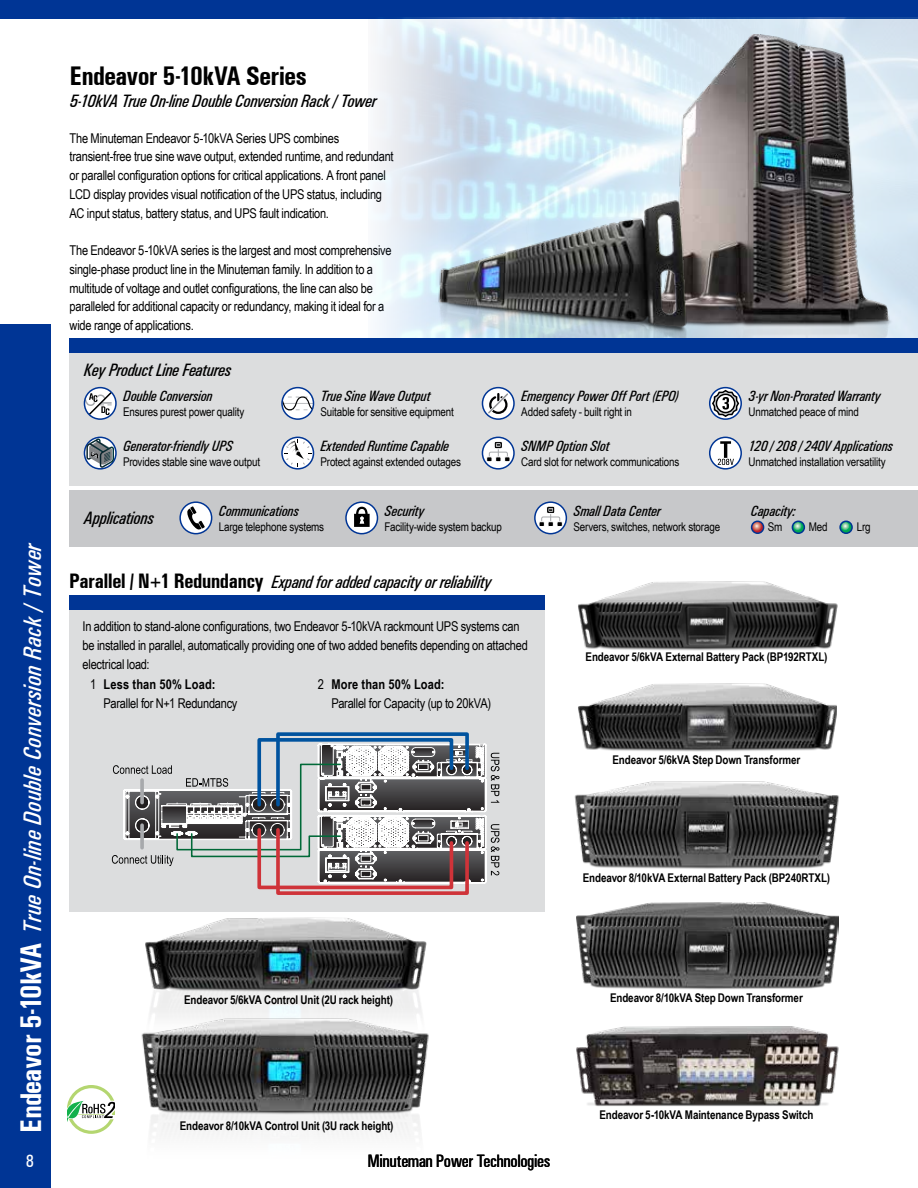
<style>
.page{position:relative;width:918px;height:1188px;background:#fff}
.page>*{position:absolute;margin:0;border:0;box-sizing:border-box;transform-origin:0 0}
.t1{font:27px "Univers Condensed WE Bold";letter-spacing:-.025em;color:#000}
.t2{font:italic 25.5px "Univers Condensed WE Medium";color:#fff}
.t3{font:italic 18px "Univers Condensed WE Medium";letter-spacing:-.02em;color:#000}
.t4{font:18px "Univers Condensed WE Medium";letter-spacing:-.02em;color:#000}
.t5{font:18px "Univers Condensed WE Medium";color:#fff}
.t6{font:italic 15px "Univers Condensed WE Medium";letter-spacing:-.02em;color:#000}
.t7{font:13.5px/18.8px "Arial Narrow";letter-spacing:-.02em;color:#000}
.t8{font:12px "Arial Narrow";letter-spacing:-.015em;color:#000}
.t9{font:700 12px "Arial Narrow";letter-spacing:-.01em;color:#000}
.s1{font-family:"Univers Condensed WE Bold";font-style:normal;font-size:30px}
.s2{font-family:"Univers Condensed WE Bold";font-style:normal;font-size:21px}
.s3{font-weight:700}
</style>
<div class="page">
<div style="left:0;top:325px;width:50px;height:863px;background:#003595"></div>
<div style="left:70px;top:352px;width:848px;height:134px;background:#dcddde"></div>
<div style="left:70px;top:490px;width:848px;height:56px;background:#c7c8ca"></div>
<div style="left:0;top:0;width:918px;height:18px;background:#003595"></div>
<div style="left:69px;top:608px;width:476px;height:304px;background:#dcddde"></div>
<div style="left:69px;top:596px;width:476px;height:14px;background:#003595"></div>
<svg style="left:180px;top:502px;width:32px;height:32px"></svg>
<svg style="left:187px;top:506px;width:18px;height:24px"></svg>
<div style="left:179px;top:501px;width:33px;height:33px;border:2px solid #003595;border-radius:50%"></div>
<div style="left:346px;top:502px;width:31px;height:32px;background:#fff;border-radius:50%"></div>
<svg style="left:354px;top:507px;width:16px;height:20px"></svg>
<div style="left:345px;top:501px;width:33px;height:33px;border:2px solid #003595;border-radius:50%"></div>
<svg style="left:535px;top:502px;width:31px;height:32px"></svg>
<div style="left:546px;top:506px;width:9px;height:8px;border:1px solid #fff;border-radius:2px"></div>
<svg style="left:539px;top:507px;width:24px;height:20px"></svg>
<div style="left:534px;top:501px;width:33px;height:33px;border:2px solid #003595;border-radius:50%"></div>
<div style="left:70px;top:338px;width:848px;height:14px;background:#003595"></div>
<svg style="left:752px;top:521px;width:12px;height:10px"></svg>
<div style="left:751px;top:521px;width:13px;height:13px;border:2px solid #003595;border-radius:50%"></div>
<svg style="left:792px;top:521px;width:12px;height:12px"></svg>
<div style="left:792px;top:521px;width:13px;height:13px;border:2px solid #003595;border-radius:50%"></div>
<svg style="left:841px;top:521px;width:10px;height:12px"></svg>
<div style="left:839px;top:521px;width:14px;height:13px;border:2px solid #003595;border-radius:50%"></div>
<img style="left:368px;top:18px;width:550px;height:320px">
<svg style="left:282px;top:388px;width:32px;height:31px"></svg>
<svg style="left:282px;top:396px;width:32px;height:15px"></svg>
<div style="left:281px;top:387px;width:33px;height:33px;border:2px solid #003595;border-radius:50%"></div>
<div style="left:282px;top:437px;width:32px;height:32px;background:#1d4b9e;border-radius:50%"></div>
<svg style="left:284px;top:439px;width:28px;height:28px"></svg>
<div style="left:281px;top:437px;width:33px;height:33px;border:2px solid #003595;border-radius:50%"></div>
<svg style="left:84px;top:388px;width:32px;height:31px"></svg>
<div style="left:84px;top:387px;width:33px;height:33px;border:2px solid #003595;border-radius:50%"></div>
<svg style="left:482px;top:388px;width:32px;height:31px"></svg>
<svg style="left:485px;top:390px;width:26px;height:26px"></svg>
<div style="left:482px;top:387px;width:33px;height:33px;border:2px solid #003595;border-radius:50%"></div>
<svg style="left:711px;top:389px;width:29px;height:29px"></svg>
<div style="left:709px;top:387px;width:33px;height:33px;border:2px solid #003595;border-radius:50%"></div>
<svg style="left:710px;top:437px;width:31px;height:32px"></svg>
<svg style="left:718px;top:441px;width:16px;height:24px"></svg>
<div style="left:709px;top:437px;width:33px;height:33px;border:2px solid #003595;border-radius:50%"></div>
<svg style="left:482px;top:437px;width:32px;height:32px"></svg>
<div style="left:494px;top:441px;width:9px;height:8px;border:1px solid #fff;border-radius:2px"></div>
<svg style="left:486px;top:442px;width:24px;height:20px"></svg>
<div style="left:482px;top:437px;width:33px;height:33px;border:2px solid #003595;border-radius:50%"></div>
<svg style="left:112px;top:732px;width:388px;height:163px"></svg>
<img style="left:578px;top:581px;width:260px;height:70px">
<img style="left:578px;top:683px;width:259px;height:69px">
<img style="left:576px;top:1026px;width:263px;height:80px">
<img style="left:574px;top:781px;width:265px;height:88px">
<img style="left:145px;top:917px;width:282px;height:97px">
<img style="left:141px;top:1014px;width:288px;height:121px">
<img style="left:633px;top:35px;width:267px;height:303px">
<img style="left:432px;top:197px;width:259px;height:140px">
<svg style="left:68px;top:1085px;width:47px;height:49px"></svg>
<img style="left:576px;top:903px;width:263px;height:87px">
<div style="left:84px;top:437px;width:32px;height:32px;background:#16469c;border-radius:50%"></div>
<div style="left:84px;top:437px;width:33px;height:33px;border:2px solid #003595;border-radius:50%"></div>
<svg style="left:86px;top:439px;width:28px;height:29px"></svg>
<h1 class="t1" style="left:70px;top:60px;width:239px">Endeavor 5-10kVA Series</h1>
<h3 class="t3" style="left:70px;top:90px;width:309px">5-10kVA True On-line Double Conversion Rack / Tower</h3>
<p class="t7" style="left:70px;top:128px;width:325px">The Minuteman Endeavor 5-10kVA Series UPS combines transient-free true sine wave output, extended runtime, and redundant or parallel configuration options for critical applications. A front panel LCD display provides visual notification of the UPS status, including AC input status, battery status, and UPS fault indication.</p>
<p class="t7" style="left:70px;top:241px;width:323px">The Endeavor 5-10kVA series is the largest and most comprehensive single-phase product line in the Minuteman family. In addition to a multitude of voltage and outlet configurations, the line can also be paralleled for additional capacity or redundancy, making it ideal for a wide range of applications.</p>
<h2 class="t2" style="left:18px;top:1132px;width:592px;rotate:-90deg"><span class="s1">Endeavor 5-10kVA</span> True On-line Double Conversion Rack /Tower</h2>
<h3 class="t3" style="left:84px;top:360px;width:149px">Key Product Line Features</h3>
<p class="t6" style="left:123px;top:388px;width:91px">Double Conversion</p>
<p class="t8" style="left:123px;top:403px;width:123px">Ensures purest power quality</p>
<p class="t6" style="left:123px;top:437px;width:111px">Generator-friendly UPS</p>
<p class="t8" style="left:123px;top:453px;width:139px">Provides stable sine wave output</p>
<p class="t6" style="left:321px;top:388px;width:112px">True Sine Wave Output</p>
<p class="t8" style="left:321px;top:403px;width:135px">Suitable for sensitive equipment</p>
<p class="t6" style="left:321px;top:437px;width:130px">Extended Runtime Capable</p>
<p class="t8" style="left:321px;top:453px;width:142px">Protect against extended outages</p>
<p class="t6" style="left:521px;top:388px;width:159px">Emergency Power Off Port (EPO)</p>
<p class="t8" style="left:521px;top:403px;width:112px">Added safety - built right in</p>
<p class="t6" style="left:521px;top:437px;width:90px">SNMP Option Slot</p>
<p class="t8" style="left:521px;top:453px;width:160px">Card slot for network communications</p>
<p class="t6" style="left:749px;top:388px;width:134px">3-yr Non-Prorated Warranty</p>
<p class="t8" style="left:749px;top:403px;width:112px">Unmatched peace of mind</p>
<p class="t6" style="left:749px;top:437px;width:146px">120 / 208 / 240V Applications</p>
<p class="t8" style="left:749px;top:453px;width:139px">Unmatched installation versatility</p>
<h3 class="t3" style="left:84px;top:507px;width:72px">Applications</h3>
<p class="t6" style="left:219px;top:502px;width:82px">Communications</p>
<p class="t8" style="left:219px;top:518px;width:107px">Large telephone systems</p>
<p class="t6" style="left:385px;top:502px;width:42px">Security</p>
<p class="t8" style="left:385px;top:518px;width:119px">Facility-wide system backup</p>
<p class="t6" style="left:573px;top:502px;width:89px">Small Data Center</p>
<p class="t8" style="left:573px;top:518px;width:148px">Servers, switches, network storage</p>
<p class="t6" style="left:751px;top:502px;width:47px">Capacity:</p>
<p class="t8" style="left:768px;top:518px;width:16px">Sm</p>
<p class="t8" style="left:809px;top:518px;width:20px">Med</p>
<p class="t8" style="left:857px;top:518px;width:15px">Lrg</p>
<h3 class="t3" style="left:69px;top:572px;width:424px"><span class="s2">Parallel / N+1 Redundancy</span> Expand for added capacity or reliability</h3>
<p class="t7" style="left:83px;top:617px;width:447px">In addition to stand-alone configurations, two Endeavor 5-10kVA rackmount UPS systems can be installed in parallel, automatically providing one of two added benefits depending on attached electrical load:</p>
<p class="t7" style="left:104px;top:675px;width:135px;text-indent:-13px">1 <span class="s3">Less than 50% Load:<br></span>Parallel for N+1 Redundancy</p>
<p class="t7" style="left:331px;top:675px;width:161px;text-indent:-14px">2 <span class="s3">More than 50% Load:<br></span>Parallel for Capacity (up to 20kVA)</p>
<p class="t9" style="left:184px;top:991px;width:210px">Endeavor 5/6kVA Control Unit (2U rack height)</p>
<p class="t9" style="left:180px;top:1117px;width:215px">Endeavor 8/10kVA Control Unit (3U rack height)</p>
<p class="t9" style="left:586px;top:647px;width:243px">Endeavor 5/6kVA External Battery Pack (BP192RTXL)</p>
<p class="t9" style="left:612px;top:751px;width:189px">Endeavor 5/6kVA Step Down Transformer</p>
<p class="t9" style="left:583px;top:868px;width:249px">Endeavor 8/10kVA External Battery Pack (BP240RTXL)</p>
<p class="t9" style="left:610px;top:989px;width:194px">Endeavor 8/10kVA Step Down Transformer</p>
<p class="t9" style="left:599px;top:1106px;width:216px">Endeavor 5-10kVA Maintenance Bypass Switch</p>
<h3 class="t5" style="left:26px;top:1151px;width:10px">8</h3>
<h3 class="t4" style="left:368px;top:1151px;width:184px">Minuteman Power Technologies</h3>
</div>
